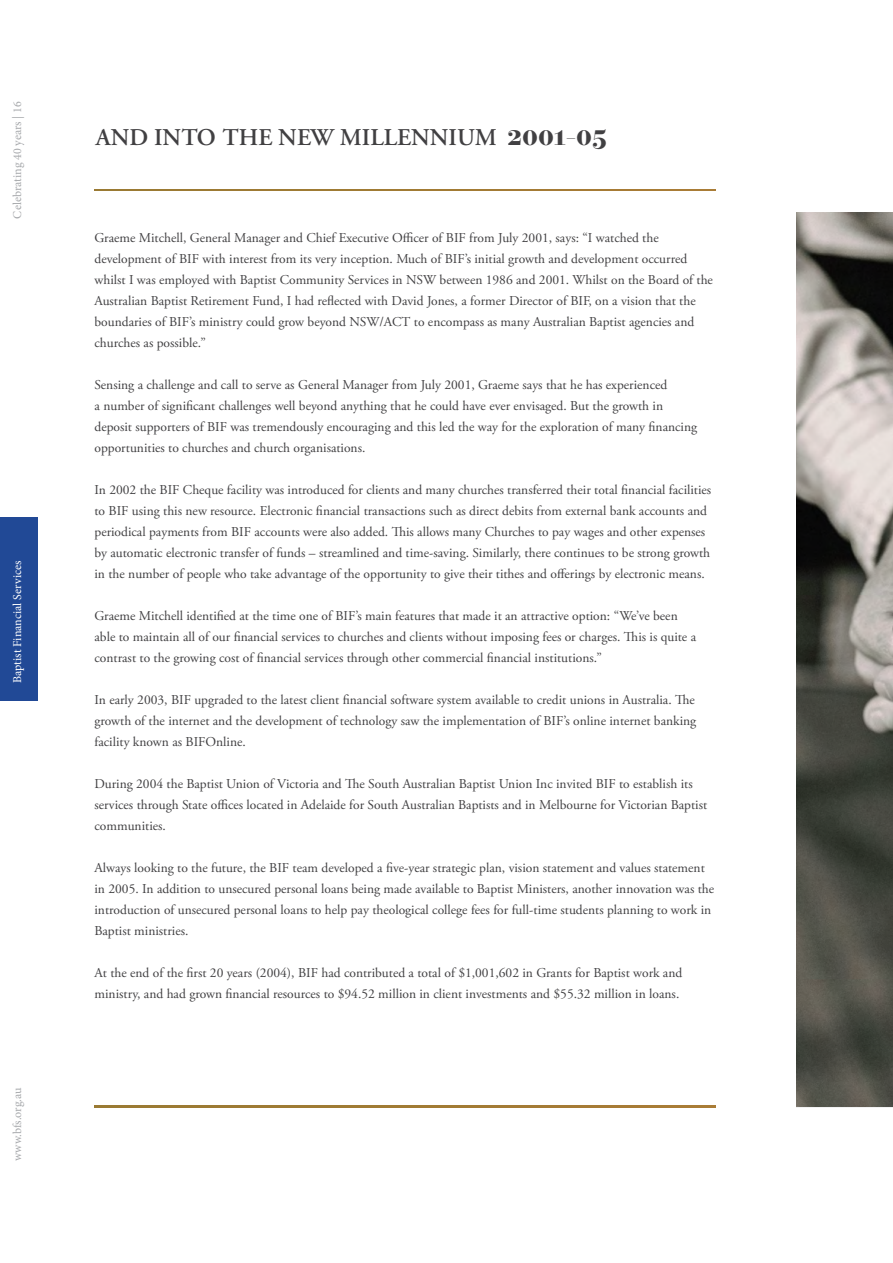
<style>
.page{position:relative;width:893px;height:1263px;background:#fff}
.page>*{position:absolute;margin:0;border:0;box-sizing:border-box;transform-origin:0 0}
.t1{font:600 24px "Adobe Garamond Pro";color:#414042}
.t2{font:13.5px/21px "Adobe Garamond Pro";color:#414042}
.t3{font:12px "Minion Pro";letter-spacing:-.005em;color:#a7a9ac}
.t4{font:12px "Minion Pro";color:#fff}
.s1{font-family:"Operetta 12";font-weight:700;font-size:28.5px}
</style>
<div class="page">
<div style="left:0;top:518px;width:38px;height:183px;background:#214996"></div>
<img style="left:796px;top:213px;width:97px;height:894px">
<hr style="left:94px;top:189px;width:622px;height:2px;background:#a17b34">
<hr style="left:94px;top:1105px;width:622px;height:2px;background:#a17b34">
<p class="t3" style="left:9px;top:219px;width:119px;rotate:-90deg">Celebrating 40 years | 16</p>
<p class="t4" style="left:9px;top:683px;width:124px;rotate:-90deg">Baptist Financial Services</p>
<p class="t3" style="left:9px;top:1161px;width:75px;rotate:-90deg">www.bfs.org.au</p>
<h1 class="t1" style="left:96px;top:123px;width:513px">AND INTO THE NEW MILLENNIUM <span class="s1">2001-05</span></h1>
<p class="t2" style="left:94px;top:228px;width:620px">Graeme Mitchell, General Manager and Chief Executive Officer of BIF from July 2001, says: “I watched the development of BIF with interest from its very inception. Much of BIF’s initial growth and development occurred whilst I was employed with Baptist Community Services in NSW between 1986 and 2001. Whilst on the Board of the Australian Baptist Retirement Fund, I had reflected with David Jones, a former Director of BIF, on a vision that the boundaries of BIF’s ministry could grow beyond NSW/ACT to encompass as many Australian Baptist agencies and churches as possible.”</p>
<p class="t2" style="left:94px;top:375px;width:604px">Sensing a challenge and call to serve as General Manager from July 2001, Graeme says that he has experienced<br>a number of significant challenges well beyond anything that he could have ever envisaged. But the growth in deposit supporters of BIF was tremendously encouraging and this led the way for the exploration of many financing opportunities to churches and church organisations.</p>
<p class="t2" style="left:94px;top:480px;width:618px">In 2002 the BIF Cheque facility was introduced for clients and many churches transferred their total financial facilities to BIF using this new resource. Electronic financial transactions such as direct debits from external bank accounts and periodical payments from BIF accounts were also added. This allows many Churches to pay wages and other expenses by automatic electronic transfer of funds – streamlined and time-saving. Similarly, there continues to be strong growth in the number of people who take advantage of the opportunity to give their tithes and offerings by electronic means.</p>
<p class="t2" style="left:94px;top:606px;width:603px">Graeme Mitchell identified at the time one of BIF’s main features that made it an attractive option: “We’ve been able to maintain all of our financial services to churches and clients without imposing fees or charges. This is quite a contrast to the growing cost of financial services through other commercial financial institutions.”</p>
<p class="t2" style="left:94px;top:690px;width:603px;text-align:justify">In early 2003, BIF upgraded to the latest client financial software system available to credit unions in Australia. The growth of the internet and the development of technology saw the implementation of BIF’s online internet banking facility known as BIFOnline.</p>
<p class="t2" style="left:94px;top:774px;width:614px">During 2004 the Baptist Union of Victoria and The South Australian Baptist Union Inc invited BIF to establish its services through State offices located in Adelaide for South Australian Baptists and in Melbourne for Victorian Baptist communities.</p>
<p class="t2" style="left:94px;top:858px;width:621px">Always looking to the future, the BIF team developed a five-year strategic plan, vision statement and values statement in 2005. In addition to unsecured personal loans being made available to Baptist Ministers, another innovation was the introduction of unsecured personal loans to help pay theological college fees for full-time students planning to work in Baptist ministries.</p>
<p class="t2" style="left:94px;top:963px;width:589px">At the end of the first 20 years (2004), BIF had contributed a total of $1,001,602 in Grants for Baptist work and ministry, and had grown financial resources to $94.52 million in client investments and $55.32 million in loans.</p>
</div>
